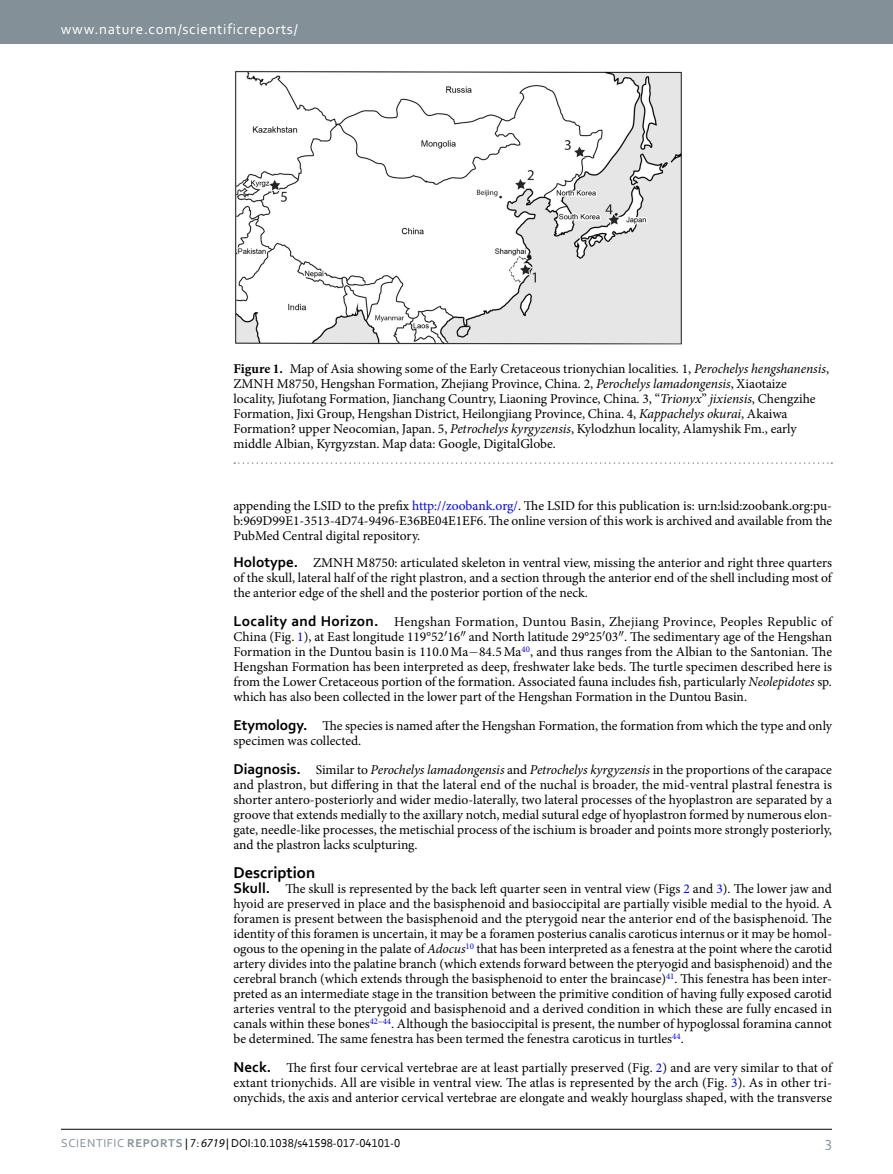
<style>
.page{position:relative;width:893px;height:1174px;background:#fff}
.page>*{position:absolute;margin:0;border:0;box-sizing:border-box;transform-origin:0 0}
.t1{font:16.5px "Corbel Bold 2";color:#000}
.t2{font:15px "Corbel 2";letter-spacing:.045em;color:#fff}
.t3{font:15px "Corbel 2";color:#839097}
.t4{font:13.5px/15px "Minion Pro";color:#000;text-align:justify}
.t5{font:12px "Corbel";color:#000}
.s1{font-weight:700}
.s2{font-style:italic}
.s3{color:#00f}
.s4{font-family:"Corbel Bold 2";font-size:15px}
.s5{font-family:"Corbel 2";color:#839097}
.s6{font-family:"Corbel Bold 2";color:#839097}
.s7{font-family:"Myriad Pro";font-style:italic}
</style>
<div class="page">
<div style="left:0;top:0;width:893px;height:43px;background:#839097"></div>
<hr style="left:61px;top:1129px;width:771px;height:1px;background:#000">
<img style="left:235px;top:70px;width:447px;height:275px">
<svg style="left:234px;top:462px;width:598px;height:2px"></svg>
<p class="t2" style="left:61px;top:19px;width:238px">www.nature.com/scientificreports/</p>
<p class="t4" style="left:233px;top:361px;width:597px;text-align:left"><span class="s1">Figure 1.</span> Map of Asia showing some of the Early Cretaceous trionychian localities. 1, <span class="s2">Perochelys hengshanensis</span>, ZMNH M8750, Hengshan Formation, Zhejiang Province, China. 2, <span class="s2">Perochelys lamadongensis</span>, Xiaotaize locality, Jiufotang Formation, Jianchang Country, Liaoning Province, China. 3, “<span class="s2">Trionyx</span>” <span class="s2">jixiensis</span>, Chengzihe Formation, Jixi Group, Hengshan District, Heilongjiang Province, China. 4, <span class="s2">Kappachelys okurai</span>, Akaiwa Formation? upper Neocomian, Japan. 5, <span class="s2">Petrochelys kyrgyzensis</span>, Kylodzhun locality, Alamyshik Fm., early middle Albian, Kyrgyzstan. Map data: Google, DigitalGlobe.</p>
<p class="t4" style="left:233px;top:498px;width:600px">appending the LSID to the prefix <span class="s3">http://zoobank.org/</span>. The LSID for this publication is: urn:lsid:zoobank.org:pu&shy;b:969D99E1-3513-4D74-9496-E36BE04E1EF6. The online version of this work is archived and available from the PubMed Central digital repository.</p>
<p class="t4" style="left:233px;top:555px;width:600px"><span class="s4">Holotype.</span> ZMNH M8750: articulated skeleton in ventral view, missing the anterior and right three quarters of the skull, lateral half of the right plastron, and a section through the anterior end of the shell including most of the anterior edge of the shell and the posterior portion of the neck.</p>
<p class="t4" style="left:233px;top:614px;width:600px"><span class="s4">Locality and Horizon.</span> Hengshan Formation, Duntou Basin, Zhejiang Province, Peoples Republic of China (Fig. <span class="s3">1</span>), at East longitude 119°52 16 and North latitude 29°25 03 . The sedimentary age of the Hengshan Formation in the Duntou basin is 110.0Ma−84.5Ma<sup>40</sup>, and thus ranges from the Albian to the Santonian. The Hengshan Formation has been interpreted as deep, freshwater lake beds. The turtle specimen described here is from the Lower Cretaceous portion of the formation. Associated fauna includes fish, particularly <span class="s2">Neolepidotes</span> sp. which has also been collected in the lower part of the Hengshan Formation in the Duntou Basin.</p>
<p class="t4" style="left:233px;top:718px;width:600px"><span class="s4">Etymology.</span> The species is named after the Hengshan Formation, the formation from which the type and only specimen was collected.</p>
<p class="t4" style="left:233px;top:762px;width:600px"><span class="s4">Diagnosis.</span> Similar to <span class="s2">Perochelys lamadongensis</span> and <span class="s2">Petrochelys kyrgyzensis</span> in the proportions of the carapace and plastron, but differing in that the lateral end of the nuchal is broader, the mid-ventral plastral fenestra is shorter antero-posteriorly and wider medio-laterally, two lateral processes of the hyoplastron are separated by a groove that extends medially to the axillary notch, medial sutural edge of hyoplastron formed by numerous elon&shy;gate, needle-like processes, the metischial process of the ischium is broader and points more strongly posteriorly, and the plastron lacks sculpturing.</p>
<p class="t1" style="left:233px;top:862px;width:83px">Description</p>
<p class="t4" style="left:233px;top:881px;width:600px"><span class="s4">Skull.</span> The skull is represented by the back left quarter seen in ventral view (Figs <span class="s3">2</span> and <span class="s3">3</span>). The lower jaw and hyoid are preserved in place and the basisphenoid and basioccipital are partially visible medial to the hyoid. A foramen is present between the basisphenoid and the pterygoid near the anterior end of the basisphenoid. The identity of this foramen is uncertain, it may be a foramen posterius canalis caroticus internus or it may be homol&shy;ogous to the opening in the palate of <span class="s2">Adocus</span><sup>10</sup> that has been interpreted as a fenestra at the point where the carotid artery divides into the palatine branch (which extends forward between the pteryogid and basisphenoid) and the cerebral branch (which extends through the basisphenoid to enter the braincase)<sup>41</sup>. This fenestra has been inter&shy;preted as an intermediate stage in the transition between the primitive condition of having fully exposed carotid arteries ventral to the pterygoid and basisphenoid and a derived condition in which these are fully encased in canals within these bones<sup>42</sup><sup>–</sup><sup>44</sup>. Although the basioccipital is present, the number of hypoglossal foramina cannot be determined. The same fenestra has been termed the fenestra caroticus in turtles<sup>44</sup>.</p>
<p class="t4" style="left:233px;top:1060px;width:600px"><span class="s4">Neck.</span> The first four cervical vertebrae are at least partially preserved (Fig. <span class="s3">2</span>) and are very similar to that of extant trionychids. All are visible in ventral view. The atlas is represented by the arch (Fig. <span class="s3">3</span>). As in other tri&shy;onychids, the axis and anterior cervical vertebrae are elongate and weakly hourglass shaped, with the transverse</p>
<p class="t5" style="left:61px;top:1135px;width:341px"><span class="s5">Scientific</span> <span class="s6">REPOrTS</span> | 7: <span class="s7">6719</span> | DOI:10.1038/s41598-017-04101-0</p>
<p class="t3" style="left:825px;top:1132px;width:8px">3</p>
</div>
